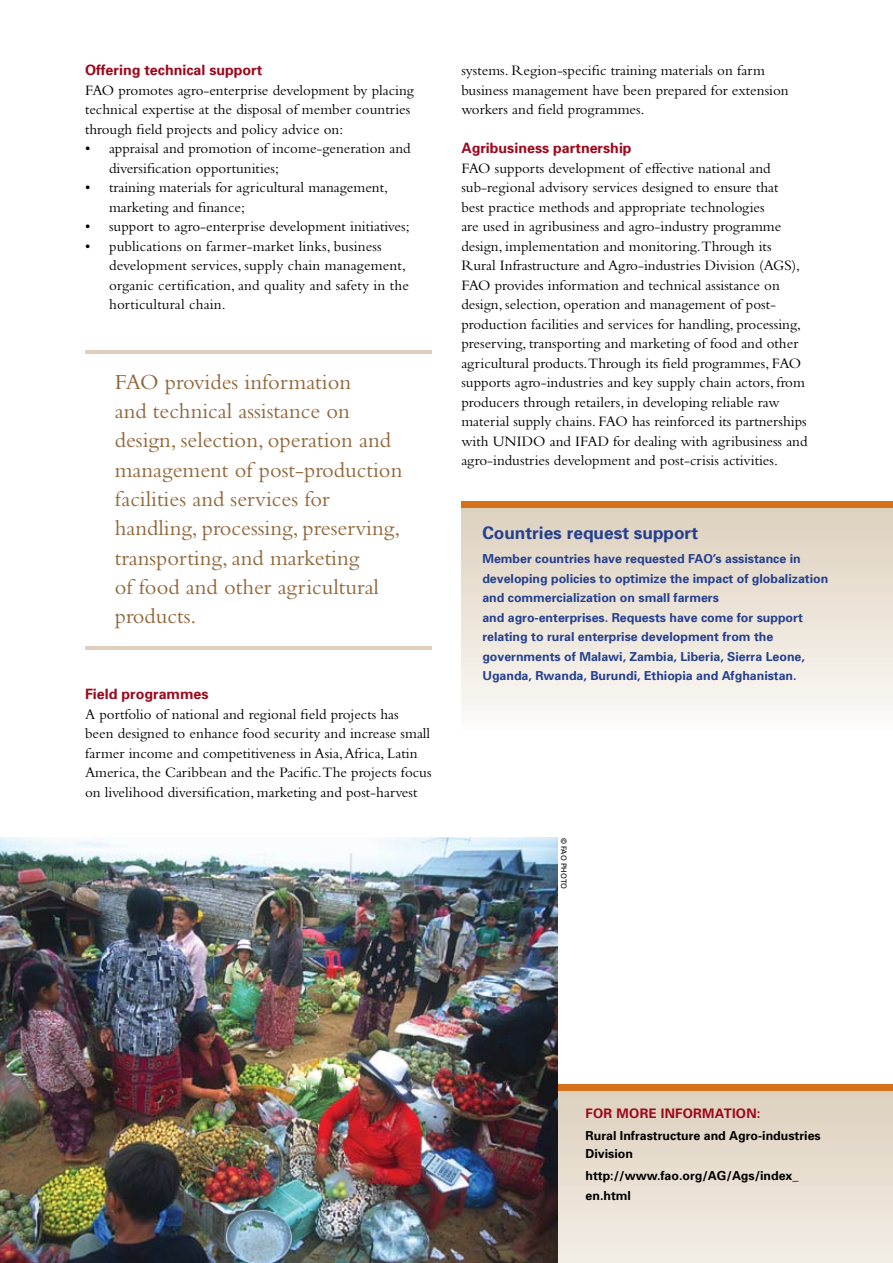
<style>
.page{position:relative;width:893px;height:1263px;background:#fff}
.page>*{position:absolute;margin:0;border:0;box-sizing:border-box;transform-origin:0 0}
.t1{font:22.5px/29.2px "Bembo";color:#91673b}
.t2{font:700 17.25px "Univers";color:#25408f}
.t3{font:15px/19.5px "Bembo";color:#000}
.t4{font:700 14.25px "Univers";color:#9e071c}
.t5{font:700 13.2px "Univers";letter-spacing:.02em;color:#9e071c}
.t6{font:700 12.3px/19.5px "Univers";color:#25408f}
.t7{font:700 12.3px/18px "Univers";color:#000}
.t8{font:7.5px "Univers";color:#000}
</style>
<div class="page">
<div style="left:557px;top:1088px;width:336px;height:175px;background:linear-gradient(to bottom,#ddccb6,#f3f0ea)"></div>
<div style="left:557px;top:1084px;width:336px;height:6px;background:#d4711a"></div>
<div style="left:461px;top:504px;width:432px;height:228px;background:linear-gradient(to bottom,#ddd0bc,#fcfbf9)"></div>
<div style="left:461px;top:501px;width:432px;height:6px;background:#d4711a"></div>
<img style="left:0;top:838px;width:557px;height:425px">
<hr style="left:85px;top:350px;width:347px;height:3px;background:#ddd1be">
<hr style="left:85px;top:647px;width:347px;height:3px;background:#ddd1be">
<p class="t4" style="left:85px;top:61px;width:179px">Offering technical support</p>
<p class="t3" style="left:85px;top:80px;width:330px">FAO promotes agro-enterprise development by placing technical expertise at the disposal of member countries through field projects and policy advice on:</p>
<p class="t3" style="left:109px;top:138px;width:303px;text-indent:-24px">• appraisal and promotion of income-generation and diversification opportunities;</p>
<p class="t3" style="left:109px;top:177px;width:281px;text-indent:-24px">• training materials for agricultural management, marketing and finance;</p>
<p class="t3" style="left:85px;top:216px;width:326px">• support to agro-enterprise development initiatives;</p>
<p class="t3" style="left:109px;top:236px;width:301px;text-indent:-24px">• publications on farmer-market links, business development services, supply chain management, organic certification, and quality and safety in the horticultural chain.</p>
<p class="t1" style="left:115px;top:367px;width:289px">FAO provides information<br>and technical assistance on design, selection, operation and management of post-production facilities and services for handling, processing, preserving, transporting, and marketing<br>of food and other agricultural products.</p>
<p class="t4" style="left:85px;top:685px;width:125px">Field programmes</p>
<p class="t3" style="left:85px;top:704px;width:348px">A portfolio of national and regional field projects has<br>been designed to enhance food security and increase small farmer income and competitiveness in Asia, Africa, Latin America, the Caribbean and the Pacific.The projects focus on livelihood diversification, marketing and post-harvest</p>
<p class="t3" style="left:461px;top:61px;width:329px">systems. Region-specific training materials on farm business management have been prepared for extension workers and field programmes.</p>
<p class="t4" style="left:461px;top:140px;width:172px">Agribusiness partnership</p>
<p class="t3" style="left:461px;top:158px;width:348px">FAO supports development of effective national and sub-regional advisory services designed to ensure that<br>best practice methods and appropriate technologies<br>are used in agribusiness and agro-industry programme design, implementation and monitoring.Through its Rural Infrastructure and Agro-industries Division (AGS), FAO provides information and technical assistance on design, selection, operation and management of post&shy;production facilities and services for handling, processing, preserving, transporting and marketing of food and other agricultural products.Through its field programmes, FAO supports agro-industries and key supply chain actors, from producers through retailers, in developing reliable raw material supply chains. FAO has reinforced its partnerships with UNIDO and IFAD for dealing with agribusiness and agro-industries development and post-crisis activities.</p>
<p class="t2" style="left:482px;top:522px;width:217px">Countries request support</p>
<p class="t6" style="left:482px;top:549px;width:347px">Member countries have requested FAO’s assistance in developing policies to optimize the impact of globalization and commercialization on small farmers<br>and agro-enterprises. Requests have come for support relating to rural enterprise development from the governments of Malawi, Zambia, Liberia, Sierra Leone, Uganda, Rwanda, Burundi, Ethiopia and Afghanistan.</p>
<p class="t8" style="left:568px;top:838px;width:52px;rotate:90deg">© FAO photo</p>
<p class="t5" style="left:586px;top:1105px;width:37px">For mo</p>
<p class="t5" style="left:640px;top:1105px;width:122px">re information:</p>
<p class="t7" style="left:586px;top:1126px;width:237px">Rural Infrastructure and Agro-industries<br>Division</p>
<p class="t7" style="left:586px;top:1166px;width:215px;line-height:19.5px">http://www.fao.org/AG/Ags/index_ en.html</p>
</div>
